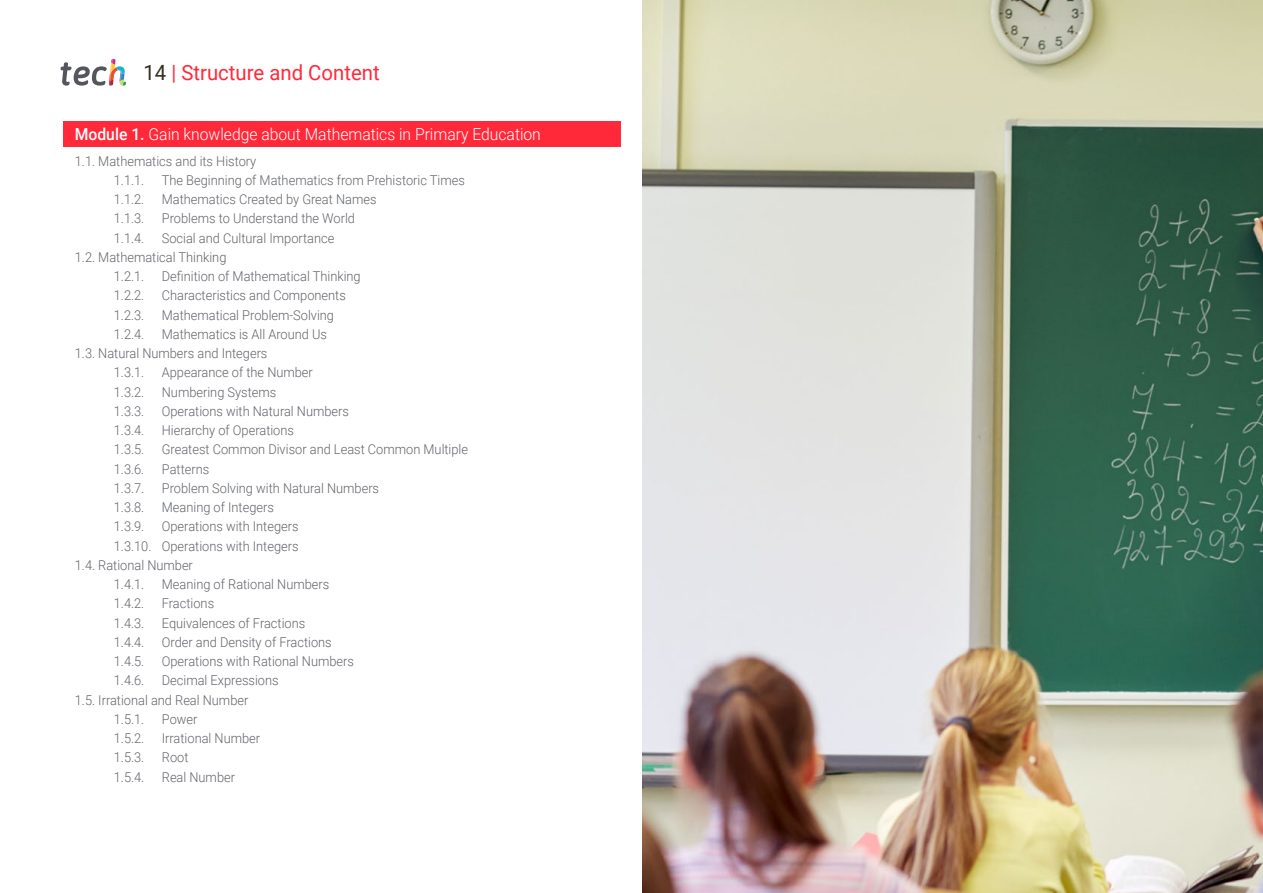
<style>
.page{position:relative;width:1263px;height:893px;background:#fff}
.page>*{position:absolute;margin:0;border:0;box-sizing:border-box;transform-origin:0 0}
.t1{font:21px "Roboto";color:#ff293a}
.t2{font:300 16.5px "Roboto";color:#fff;scale:.95 1}
.t3{font:300 13.5px/19.2px "Roboto";color:#61646a;scale:.95 1}
.s1{color:#312e20}
.s2{font-weight:500}
</style>
<div class="page">
<div style="left:64px;top:121px;width:557px;height:25px;background:#ff293a"></div>
<svg style="left:61px;top:59px;width:65px;height:27px"></svg>
<img style="left:642px;top:0;width:621px;height:893px">
<h1 class="t1" style="left:144px;top:57px;width:238px"><span class="s1">14</span> | Structure and Content</h1>
<p class="t2" style="left:75px;top:123px;width:492px"><span class="s2">Module 1.</span> Gain knowledge about Mathematics in Primary Education</p>
<p class="t3" style="left:114px;top:151px;width:152px;text-indent:-39px">1.1. Mathematics and its History<br>1.1.1.</p>
<p class="t3" style="left:162px;top:170px;width:320px">The Beginning of Mathematics from Prehistoric Times</p>
<p class="t3" style="left:114px;top:189px;width:34px">1.1.2.</p>
<p class="t3" style="left:162px;top:189px;width:227px">Mathematics Created by Great Names</p>
<p class="t3" style="left:114px;top:208px;width:34px">1.1.3.</p>
<p class="t3" style="left:162px;top:208px;width:205px">Problems to Understand the World</p>
<p class="t3" style="left:114px;top:228px;width:34px">1.1.4.</p>
<p class="t3" style="left:162px;top:228px;width:183px">Social and Cultural Importance</p>
<p class="t3" style="left:75px;top:247px;width:161px">1.2. Mathematical Thinking</p>
<p class="t3" style="left:114px;top:266px;width:34px">1.2.1.</p>
<p class="t3" style="left:162px;top:266px;width:211px">Definition of Mathematical Thinking</p>
<p class="t3" style="left:114px;top:285px;width:34px">1.2.2.</p>
<p class="t3" style="left:162px;top:285px;width:195px">Characteristics and Components</p>
<p class="t3" style="left:114px;top:305px;width:34px">1.2.3.</p>
<p class="t3" style="left:162px;top:305px;width:183px">Mathematical Problem-Solving</p>
<p class="t3" style="left:114px;top:324px;width:34px">1.2.4.</p>
<p class="t3" style="left:162px;top:324px;width:175px">Mathematics is All Around Us</p>
<p class="t3" style="left:75px;top:343px;width:204px">1.3. Natural Numbers and Integers</p>
<p class="t3" style="left:114px;top:362px;width:34px">1.3.1.</p>
<p class="t3" style="left:162px;top:362px;width:161px">Appearance of the Number</p>
<p class="t3" style="left:114px;top:382px;width:34px">1.3.2.</p>
<p class="t3" style="left:162px;top:382px;width:122px">Numbering Systems</p>
<p class="t3" style="left:114px;top:401px;width:34px">1.3.3.</p>
<p class="t3" style="left:162px;top:401px;width:198px">Operations with Natural Numbers</p>
<p class="t3" style="left:114px;top:420px;width:34px">1.3.4.</p>
<p class="t3" style="left:162px;top:420px;width:141px">Hierarchy of Operations</p>
<p class="t3" style="left:114px;top:439px;width:34px">1.3.5.</p>
<p class="t3" style="left:162px;top:439px;width:324px">Greatest Common Divisor and Least Common Multiple</p>
<p class="t3" style="left:114px;top:459px;width:34px">1.3.6.</p>
<p class="t3" style="left:162px;top:459px;width:51px">Patterns</p>
<p class="t3" style="left:114px;top:478px;width:34px">1.3.7.</p>
<p class="t3" style="left:162px;top:478px;width:230px">Problem Solving with Natural Numbers</p>
<p class="t3" style="left:114px;top:497px;width:34px">1.3.8.</p>
<p class="t3" style="left:162px;top:497px;width:119px">Meaning of Integers</p>
<p class="t3" style="left:114px;top:516px;width:34px">1.3.9.</p>
<p class="t3" style="left:162px;top:516px;width:145px">Operations with Integers</p>
<p class="t3" style="left:114px;top:536px;width:196px">1.3.10. Operations with Integers</p>
<p class="t3" style="left:75px;top:555px;width:126px">1.4. Rational Number</p>
<p class="t3" style="left:114px;top:574px;width:34px">1.4.1.</p>
<p class="t3" style="left:162px;top:574px;width:178px">Meaning of Rational Numbers</p>
<p class="t3" style="left:114px;top:593px;width:34px">1.4.2.</p>
<p class="t3" style="left:162px;top:593px;width:57px">Fractions</p>
<p class="t3" style="left:114px;top:613px;width:34px">1.4.3.</p>
<p class="t3" style="left:162px;top:613px;width:152px">Equivalences of Fractions</p>
<p class="t3" style="left:114px;top:632px;width:34px">1.4.4.</p>
<p class="t3" style="left:162px;top:632px;width:180px">Order and Density of Fractions</p>
<p class="t3" style="left:114px;top:651px;width:34px">1.4.5.</p>
<p class="t3" style="left:162px;top:651px;width:204px">Operations with Rational Numbers</p>
<p class="t3" style="left:114px;top:670px;width:34px">1.4.6.</p>
<p class="t3" style="left:162px;top:670px;width:124px">Decimal Expressions</p>
<p class="t3" style="left:75px;top:690px;width:184px">1.5. Irrational and Real Number</p>
<p class="t3" style="left:114px;top:709px;width:34px">1.5.1.</p>
<p class="t3" style="left:162px;top:709px;width:39px">Power</p>
<p class="t3" style="left:114px;top:728px;width:34px">1.5.2.</p>
<p class="t3" style="left:162px;top:728px;width:105px">Irrational Number</p>
<p class="t3" style="left:114px;top:747px;width:34px">1.5.3.</p>
<p class="t3" style="left:162px;top:747px;width:30px">Root</p>
<p class="t3" style="left:114px;top:767px;width:34px">1.5.4.</p>
<p class="t3" style="left:162px;top:767px;width:79px">Real Number</p>
</div>
